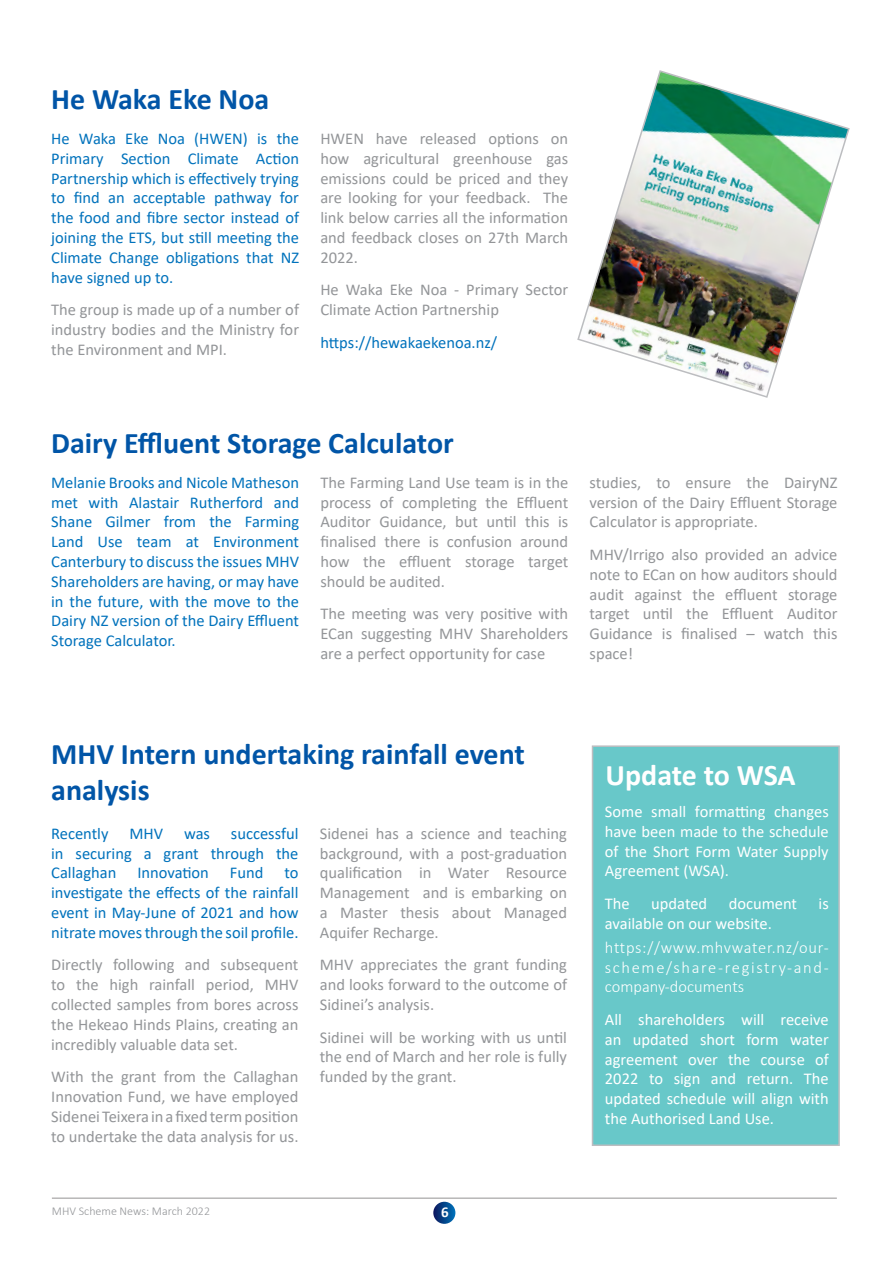
<style>
.page{position:relative;width:893px;height:1263px;background:#fff}
.page>*{position:absolute;margin:0;border:0;box-sizing:border-box;transform-origin:0 0}
.t1{font:700 30px/36px "Calibri";color:#0155a7}
.t2{font:700 30px "Calibri";letter-spacing:-.005em;color:#fff}
.Newsletter_body_text{font:16.5px/19.8px "Calibri";color:#939598;text-align:justify}
.Newsletter_body_text-2{font:16.5px/19.8px "Calibri";color:#0072bc;text-align:justify}
.Newsletter_body_text-3{font:16.5px/19.8px "Calibri";color:#fff;text-align:justify}
.Newsletter_body_text-4{font:300 16.5px/19.8px "Calibri";letter-spacing:.045em;color:#fff;text-align:justify}
.t3{font:700 15px "Calibri";color:#fff}
.t4{font:300 12px "Calibri";color:#939598}
</style>
<div class="page">
<hr style="left:52px;top:1198px;width:785px;height:1px;background:#231f20">
<svg style="left:433px;top:1202px;width:22px;height:22px"></svg>
<img style="left:577px;top:70px;width:273px;height:328px">
<div style="left:592px;top:745px;width:248px;height:401px;background:#68c8c9;border:2px solid #bcbdc0"></div>
<p class="t1" style="left:51px;top:81px;width:220px">He Waka Eke Noa</p>
<p class="Newsletter_body_text-2" style="left:51px;top:128px;width:249px">He Waka Eke Noa (HWEN) is the Primary Section Climate Action Partnership which is effectively trying to find an acceptable pathway for the food and fibre sector instead of joining the ETS, but still meeting the Climate Change obligations that NZ have signed up to.</p>
<p class="Newsletter_body_text" style="left:51px;top:299px;width:249px">The group is made up of a number of industry bodies and the Ministry for the Environment and MPI.</p>
<p class="Newsletter_body_text" style="left:320px;top:128px;width:249px">HWEN have released options on how agricultural greenhouse gas emissions could be priced and they are looking for your feedback. The link below carries all the information and feedback closes on 27th March 2022.</p>
<p class="Newsletter_body_text" style="left:320px;top:279px;width:249px">He Waka Eke Noa - Primary Sector<br>Climate Action Partnership</p>
<p class="Newsletter_body_text-2" style="left:320px;top:332px;width:178px">https://hewakaekenoa.nz/</p>
<p class="t1" style="left:51px;top:425px;width:404px">Dairy Effluent Storage Calculator</p>
<p class="Newsletter_body_text-2" style="left:51px;top:472px;width:249px">Melanie Brooks and Nicole Matheson met with Alastair Rutherford and Shane Gilmer from the Farming Land Use team at Environment Canterbury to discuss the issues MHV Shareholders are having, or may have in the future, with the move to the Dairy NZ version of the Dairy Effluent Storage Calculator.</p>
<p class="Newsletter_body_text" style="left:320px;top:472px;width:249px">The Farming Land Use team is in the process of completing the Effluent Auditor Guidance, but until this is finalised there is confusion around how the effluent storage target should be audited.</p>
<p class="Newsletter_body_text" style="left:320px;top:603px;width:249px">The meeting was very positive with ECan suggesting MHV Shareholders are a perfect opportunity for case</p>
<p class="Newsletter_body_text" style="left:590px;top:472px;width:249px">studies, to ensure the DairyNZ version of the Dairy Effluent Storage Calculator is appropriate.</p>
<p class="Newsletter_body_text" style="left:590px;top:544px;width:249px">MHV/Irrigo also provided an advice note to ECan on how auditors should audit against the effluent storage target until the Effluent Auditor Guidance is finalised – watch this space!</p>
<p class="t1" style="left:51px;top:736px;width:475px">MHV Intern undertaking rainfall event analysis</p>
<p class="Newsletter_body_text-2" style="left:51px;top:823px;width:59px">Recently</p>
<p class="Newsletter_body_text-2" style="left:129px;top:823px;width:35px">MHV</p>
<p class="Newsletter_body_text-2" style="left:184px;top:823px;width:27px">was</p>
<p class="Newsletter_body_text" style="left:320px;top:823px;width:249px">Sidenei has a science and teaching background, with a post-graduation qualification in Water Resource Management and is embarking on a Master thesis about Managed Aquifer Recharge.</p>
<p class="Newsletter_body_text" style="left:320px;top:954px;width:249px">MHV appreciates the grant funding and looks forward to the outcome of Sidinei’s analysis.</p>
<p class="Newsletter_body_text" style="left:320px;top:1027px;width:249px">Sidinei will be working with us until the end of March and her role is fully funded by the grant.</p>
<p class="Newsletter_body_text-2" style="left:51px;top:823px;width:249px;text-indent:180px">successful in securing a grant through the Callaghan</p>
<p class="Newsletter_body_text-2" style="left:137px;top:863px;width:73px">Innovation</p>
<p class="Newsletter_body_text-2" style="left:230px;top:863px;width:35px">Fund</p>
<p class="Newsletter_body_text-2" style="left:51px;top:863px;width:249px;text-indent:233px">to investigate the effects of the rainfall event in May-June of 2021 and how nitrate moves through the soil profile.</p>
<p class="Newsletter_body_text" style="left:51px;top:954px;width:249px">Directly following and subsequent to the high rainfall period, MHV collected samples from bores across the Hekeao Hinds Plains, creating an incredibly valuable data set.</p>
<p class="Newsletter_body_text" style="left:51px;top:1066px;width:249px">With the grant from the Callaghan Innovation Fund, we have employed Sidenei Teixera in a fixed term position to undertake the data analysis for us.</p>
<p class="t4" style="left:52px;top:1204px;width:160px">MHV Scheme News: March 2022</p>
<p class="t3" style="left:441px;top:1201px;width:9px">6</p>
<p class="t2" style="left:605px;top:754px;width:192px">Update to WSA</p>
<p class="Newsletter_body_text-3" style="left:605px;top:801px;width:225px">Some small formatting changes have been made to the schedule of the Short Form Water Supply Agreement (WSA).</p>
<p class="Newsletter_body_text-3" style="left:605px;top:893px;width:26px">The</p>
<p class="Newsletter_body_text-3" style="left:651px;top:893px;width:57px">updated</p>
<p class="Newsletter_body_text-3" style="left:729px;top:893px;width:70px">document</p>
<p class="Newsletter_body_text-3" style="left:818px;top:893px;width:12px">is</p>
<p class="Newsletter_body_text-3" style="left:605px;top:913px;width:168px">available on our website.</p>
<p class="Newsletter_body_text-4" style="left:605px;top:937px;width:225px">https://www.mhvwater.nz/our&shy;scheme/share-registry-and&shy;company-documents</p>
<p class="Newsletter_body_text-3" style="left:605px;top:1009px;width:225px">All shareholders will receive an updated short form water agreement over the course of 2022 to sign and return. The updated schedule will align with the Authorised Land Use.</p>
</div>
